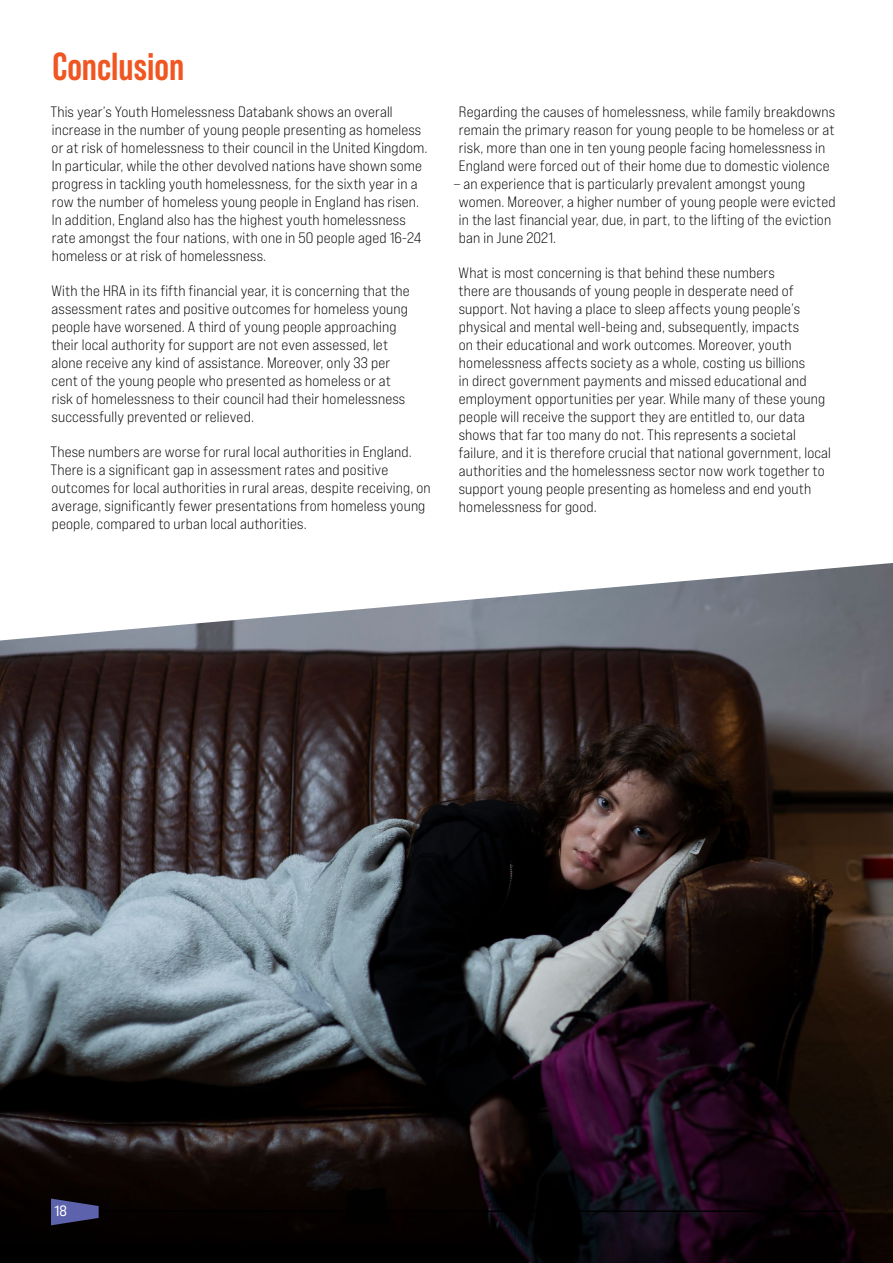
<style>
.page{position:relative;width:893px;height:1263px;background:#fff}
.page>*{position:absolute;margin:0;border:0;box-sizing:border-box;transform-origin:0 0}
.t1{font:700 39px "Bebas Neue Pro";color:#f05622}
.t2{font:15px/18px "Bebas Neue Pro Exp Bk";letter-spacing:.01em;color:#000}
.t3{font:15px "Bebas Neue Pro Exp Rg";color:#fff}
</style>
<div class="page">
<img style="left:0;top:563px;width:893px;height:700px">
<hr style="left:66px;top:1210px;width:776px;height:2px;background:#000">
<svg style="left:51px;top:1198px;width:48px;height:27px"></svg>
<h1 class="t1" style="left:53px;top:44px;width:133px">Conclusion</h1>
<p class="t2" style="left:50px;top:102px;width:379px">This year’s Youth Homelessness Databank shows an overall increase in the number of young people presenting as homeless or at risk of homelessness to their council in the United Kingdom.<br>In particular, while the other devolved nations have shown some progress in tackling youth homelessness, for the sixth year in a row the number of homeless young people in England has risen.<br>In addition, England also has the highest youth homelessness rate amongst the four nations, with one in 50 people aged 16-24 homeless or at risk of homelessness.</p>
<p class="t2" style="left:51px;top:281px;width:360px">With the HRA in its fifth financial year, it is concerning that the assessment rates and positive outcomes for homeless young people have worsened. A third of young people approaching their local authority for support are not even assessed, let alone receive any kind of assistance. Moreover, only 33 per cent of the young people who presented as homeless or at risk of homelessness to their council had their homelessness successfully prevented or relieved.</p>
<p class="t2" style="left:50px;top:442px;width:382px">These numbers are worse for rural local authorities in England.<br>There is a significant gap in assessment rates and positive outcomes for local authorities in rural areas, despite receiving, on average, significantly fewer presentations from homeless young people, compared to urban local authorities.</p>
<p class="t2" style="left:459px;top:102px;width:378px">Regarding the causes of homelessness, while family breakdowns remain the primary reason for young people to be homeless or at risk, more than one in ten young people facing homelessness in England were forced out of their home due to domestic violence</p>
<p class="t2" style="left:454px;top:174px;width:383px">– an experience that is particularly prevalent amongst young women. Moreover, a higher number of young people were evicted in the last financial year, due, in part, to the lifting of the eviction ban in June 2021.</p>
<p class="t2" style="left:458px;top:263px;width:374px">What is most concerning is that behind these numbers<br>there are thousands of young people in desperate need of support. Not having a place to sleep affects young people’s physical and mental well-being and, subsequently, impacts<br>on their educational and work outcomes. Moreover, youth homelessness affects society as a whole, costing us billions<br>in direct government payments and missed educational and employment opportunities per year. While many of these young people will receive the support they are entitled to, our data shows that far too many do not. This represents a societal failure, and it is therefore crucial that national government, local authorities and the homelessness sector now work together to support young people presenting as homeless and end youth homelessness for good.</p>
<p class="t3" style="left:55px;top:1201px;width:14px">18</p>
</div>
